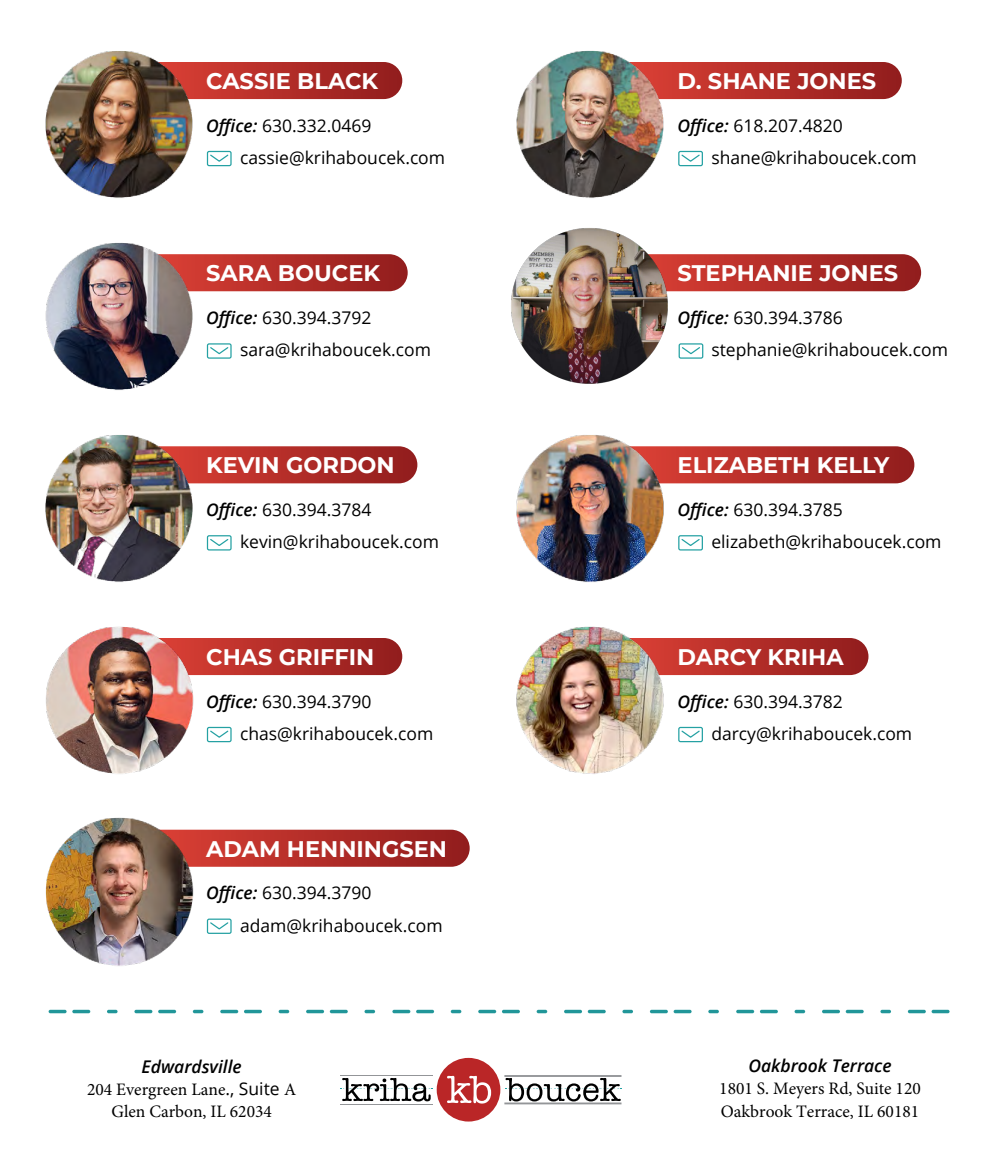
<style>
.page{position:relative;width:990px;height:1170px;background:#fff}
.page>*{position:absolute;margin:0;border:0;box-sizing:border-box;transform-origin:0 0}
.t1{font:700 22.5px "Montserrat";color:#fff}
.t2{font:17.5px/32.5px "Open Sans";color:#000}
.t3{font:17.5px/22.5px "Minion Pro";color:#000}
.t4{font:italic 600 17.5px "Open Sans";color:#000}
.s1{font-weight:600;font-style:italic}
.s2{font-family:"Open Sans"}
</style>
<div class="page">
<div style="left:437px;top:1058px;width:63px;height:64px;background:#ba2627;border-radius:50%"></div>
<svg style="left:447px;top:1076px;width:44px;height:28px"></svg>
<hr style="left:340px;top:1075px;width:93px;height:1px;background:#939598">
<hr style="left:340px;top:1104px;width:93px;height:1px;background:#939598">
<hr style="left:504px;top:1075px;width:118px;height:2px;background:#939598">
<hr style="left:504px;top:1103px;width:118px;height:1px;background:#939598">
<svg style="left:340px;top:1078px;width:93px;height:23px"></svg>
<svg style="left:506px;top:1078px;width:116px;height:23px"></svg>
<svg style="left:125px;top:254px;width:283px;height:37px;background:#b02d28"></svg>
<img style="left:45px;top:242px;width:153px;height:148px">
<svg style="left:206px;top:343px;width:26px;height:16px"></svg>
<svg style="left:596px;top:254px;width:325px;height:37px;background:#b12d28"></svg>
<svg style="left:596px;top:638px;width:272px;height:37px;background:#af2b26"></svg>
<svg style="left:678px;top:726px;width:25px;height:17px"></svg>
<img style="left:516px;top:626px;width:153px;height:148px">
<svg style="left:596px;top:446px;width:318px;height:37px;background:#b12d29"></svg>
<svg style="left:678px;top:535px;width:25px;height:16px"></svg>
<img style="left:516px;top:435px;width:153px;height:147px">
<svg style="left:596px;top:62px;width:306px;height:37px;background:#b02c27"></svg>
<svg style="left:678px;top:150px;width:25px;height:17px"></svg>
<img style="left:516px;top:50px;width:153px;height:148px">
<hr style="left:49px;top:1010px;width:18px;height:3px;background:#219699;border-radius:2px">
<hr style="left:72px;top:1010px;width:18px;height:3px;background:#219699;border-radius:2px">
<svg style="left:107px;top:1010px;width:11px;height:3px"></svg>
<hr style="left:134px;top:1010px;width:18px;height:3px;background:#219699;border-radius:2px">
<hr style="left:158px;top:1010px;width:18px;height:3px;background:#219699;border-radius:2px">
<svg style="left:193px;top:1010px;width:10px;height:3px"></svg>
<hr style="left:220px;top:1010px;width:18px;height:3px;background:#219699;border-radius:2px">
<hr style="left:244px;top:1010px;width:18px;height:3px;background:#219699;border-radius:2px">
<svg style="left:279px;top:1010px;width:10px;height:3px"></svg>
<hr style="left:306px;top:1010px;width:18px;height:3px;background:#219699;border-radius:2px">
<hr style="left:330px;top:1010px;width:18px;height:3px;background:#219699;border-radius:2px">
<svg style="left:365px;top:1010px;width:10px;height:3px"></svg>
<hr style="left:392px;top:1010px;width:18px;height:3px;background:#219699;border-radius:2px">
<hr style="left:416px;top:1010px;width:18px;height:3px;background:#219699;border-radius:2px">
<svg style="left:451px;top:1010px;width:10px;height:3px"></svg>
<hr style="left:478px;top:1010px;width:18px;height:3px;background:#219699;border-radius:2px">
<hr style="left:502px;top:1010px;width:18px;height:3px;background:#219699;border-radius:2px">
<svg style="left:537px;top:1010px;width:10px;height:3px"></svg>
<hr style="left:564px;top:1010px;width:18px;height:3px;background:#219699;border-radius:2px">
<hr style="left:588px;top:1010px;width:18px;height:3px;background:#219699;border-radius:2px">
<svg style="left:622px;top:1010px;width:11px;height:3px"></svg>
<hr style="left:650px;top:1010px;width:18px;height:3px;background:#219699;border-radius:2px">
<hr style="left:674px;top:1010px;width:18px;height:3px;background:#219699;border-radius:2px">
<svg style="left:708px;top:1010px;width:11px;height:3px"></svg>
<hr style="left:736px;top:1010px;width:18px;height:3px;background:#219699;border-radius:2px">
<hr style="left:760px;top:1010px;width:18px;height:3px;background:#219699;border-radius:2px">
<svg style="left:795px;top:1010px;width:10px;height:3px"></svg>
<hr style="left:822px;top:1010px;width:18px;height:3px;background:#219699;border-radius:2px">
<hr style="left:846px;top:1010px;width:18px;height:3px;background:#219699;border-radius:2px">
<svg style="left:880px;top:1010px;width:11px;height:3px"></svg>
<hr style="left:908px;top:1010px;width:18px;height:3px;background:#219699;border-radius:2px">
<hr style="left:932px;top:1010px;width:18px;height:3px;background:#219699;border-radius:2px">
<svg style="left:112px;top:830px;width:358px;height:37px;background:#b02d28"></svg>
<svg style="left:206px;top:918px;width:26px;height:16px"></svg>
<img style="left:45px;top:817px;width:153px;height:149px">
<svg style="left:125px;top:62px;width:277px;height:37px;background:#af2b27"></svg>
<svg style="left:206px;top:150px;width:26px;height:17px"></svg>
<img style="left:45px;top:51px;width:153px;height:147px">
<svg style="left:125px;top:446px;width:292px;height:37px;background:#b02d28"></svg>
<svg style="left:206px;top:535px;width:26px;height:16px"></svg>
<img style="left:45px;top:435px;width:153px;height:147px">
<svg style="left:125px;top:638px;width:277px;height:37px;background:#af2b27"></svg>
<svg style="left:206px;top:726px;width:26px;height:17px"></svg>
<img style="left:46px;top:626px;width:152px;height:148px">
<svg style="left:678px;top:343px;width:26px;height:16px"></svg>
<img style="left:511px;top:228px;width:158px;height:156px">
<p class="t1" style="left:206px;top:65px;width:174px">CASSIE BLACK</p>
<p class="t2" style="left:240px;top:109px;width:207px;text-indent:-34px"><span class="s1">Office:</span> 630.332.0469 cassie@krihaboucek.com</p>
<p class="t1" style="left:206px;top:257px;width:175px">SARA BOUCEK</p>
<p class="t2" style="left:240px;top:301px;width:193px;text-indent:-34px"><span class="s1">Office:</span> 630.394.3792 sara@krihaboucek.com</p>
<p class="t1" style="left:206px;top:449px;width:190px">KEVIN GORDON</p>
<p class="t2" style="left:240px;top:493px;width:201px;text-indent:-34px"><span class="s1">Office:</span> 630.394.3784 kevin@krihaboucek.com</p>
<p class="t1" style="left:206px;top:641px;width:170px">CHAS GRIFFIN</p>
<p class="t2" style="left:240px;top:685px;width:195px;text-indent:-34px"><span class="s1">Office:</span> 630.394.3790 chas@krihaboucek.com</p>
<p class="t1" style="left:206px;top:833px;width:242px">ADAM HENNINGSEN</p>
<p class="t2" style="left:240px;top:876px;width:204px;text-indent:-34px"><span class="s1">Office:</span> 630.394.3790 adam@krihaboucek.com</p>
<p class="t4" style="left:142px;top:1054px;width:102px">Edwardsville</p>
<p class="t3" style="left:87px;top:1078px;width:211px;text-align:center">204 Evergreen Lane<span class="s2">., Suite</span> A<br>Glen Carbon, IL 62034</p>
<p class="t1" style="left:678px;top:65px;width:200px">D. SHANE JONES</p>
<p class="t2" style="left:711px;top:109px;width:207px;text-indent:-34px"><span class="s1">Office:</span> 618.207.4820 shane@krihaboucek.com</p>
<p class="t1" style="left:678px;top:257px;width:222px">STEPHANIE JONES</p>
<p class="t2" style="left:711px;top:301px;width:238px;text-indent:-34px"><span class="s1">Office:</span> 630.394.3786 stephanie@krihaboucek.com</p>
<p class="t1" style="left:678px;top:449px;width:213px">ELIZABETH KELLY</p>
<p class="t2" style="left:711px;top:493px;width:232px;text-indent:-34px"><span class="s1">Office:</span> 630.394.3785 elizabeth@krihaboucek.com</p>
<p class="t1" style="left:678px;top:641px;width:168px">DARCY KRIHA</p>
<p class="t2" style="left:711px;top:685px;width:202px;text-indent:-34px"><span class="s1">Office:</span> 630.394.3782 darcy@krihaboucek.com</p>
<p class="t4" style="left:748px;top:1054px;width:145px">Oakbrook Terrace</p>
<p class="t3" style="left:719px;top:1078px;width:203px">1801 S. Meyers Rd, Suite 120<br>Oakbrook Terrace, IL 60181</p>
</div>
